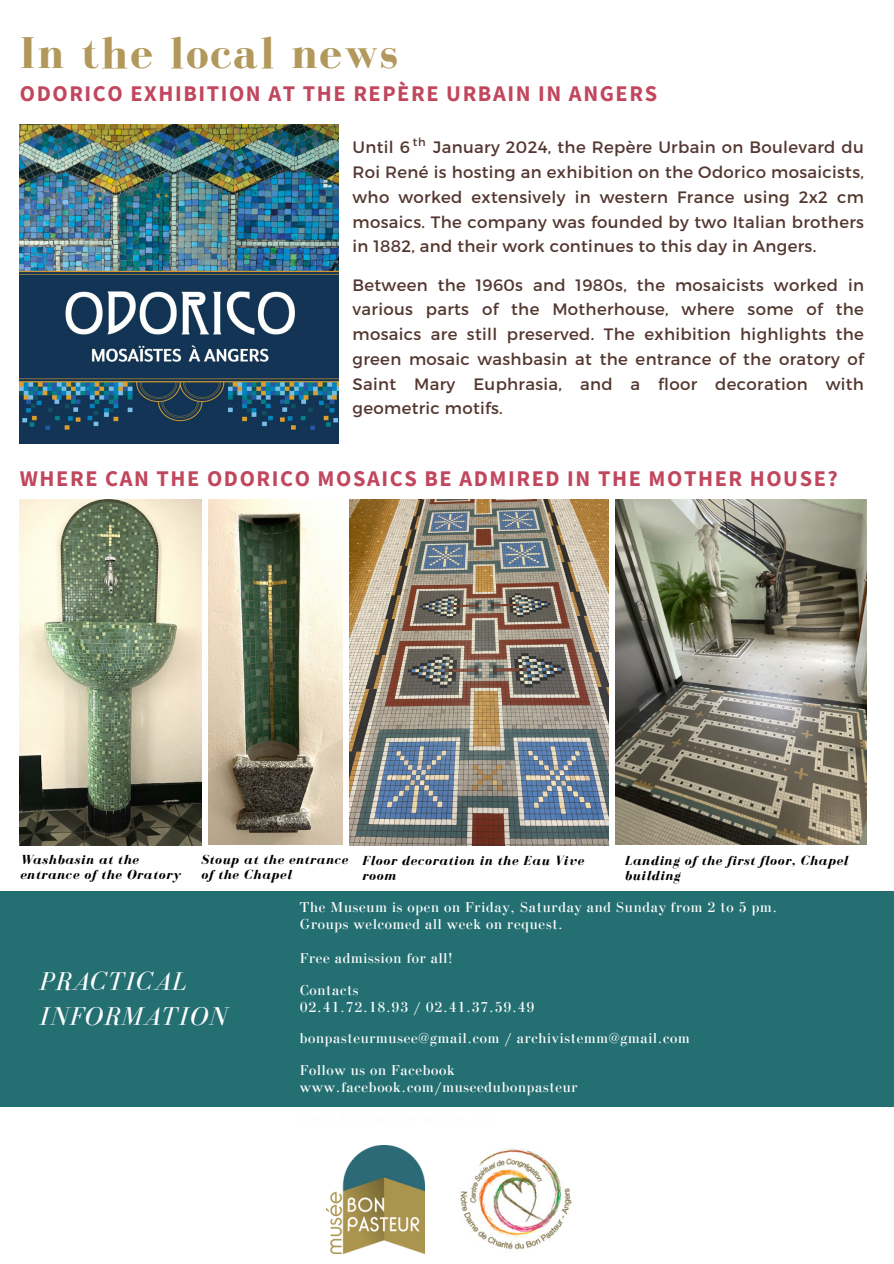
<style>
.page{position:relative;width:894px;height:1264px;background:#fff}
.page>*{position:absolute;margin:0;border:0;box-sizing:border-box;transform-origin:0 0}
.t1{font:700 45.75px "Bodoni FLF";letter-spacing:.05em;color:#b2995b}
.t2{font:italic 26.4px "Bodoni FLF";letter-spacing:.04em;color:#fdfdfd}
.t3{font:700 22.35px "Source Sans Pro";letter-spacing:.07em;color:#c1475e}
.t4{font:16.5px/24.8px "Montserrat";letter-spacing:.02em;color:#533730;text-align:justify}
.t5{font:15.15px "Bodoni";letter-spacing:.05em;color:#fdfdfd}
.t6{font:italic 700 13.5px/15.8px "Bodoni FLF";letter-spacing:.05em;color:#000}
.t7{font:11.4px "Montserrat";color:#533730}
</style>
<div class="page">
<img style="left:326px;top:1145px;width:98px;height:108px">
<img style="left:460px;top:1148px;width:112px;height:102px">
<div style="left:0;top:891px;width:893px;height:215px;background:#246f72"></div>
<img style="left:20px;top:125px;width:318px;height:318px">
<img style="left:20px;top:500px;width:181px;height:345px">
<img style="left:349px;top:500px;width:259px;height:345px">
<img style="left:615px;top:499px;width:251px;height:345px">
<img style="left:208px;top:499px;width:134px;height:345px">
<p class="t1" style="left:20px;top:28px;width:379px">In the local news</p>
<p class="t3" style="left:20px;top:79px;width:638px">ODORICO EXHIBITION AT THE REPÈRE URBAIN IN ANGERS</p>
<p class="t7" style="left:412px;top:134px;width:14px">th</p>
<p class="t4" style="left:352px;top:134px;width:513px;text-indent:81px">January 2024, the Repère Urbain on Boulevard du Roi René is hosting an exhibition on the Odorico mosaicists, who worked extensively in western France using 2x2 cm mosaics. The company was founded by two Italian brothers in 1882, and their work continues to this day in Angers.</p>
<p class="t4" style="left:352px;top:271px;width:513px">Between the 1960s and 1980s, the mosaicists worked in various parts of the Motherhouse, where some of the mosaics are still preserved. The exhibition highlights the green mosaic washbasin at the entrance of the oratory of Saint Mary Euphrasia, and a floor decoration with geometric motifs.</p>
<p class="t4" style="left:352px;top:134px;width:59px">Until 6</p>
<p class="t3" style="left:20px;top:464px;width:819px">WHERE CAN THE ODORICO MOSAICS BE ADMIRED IN THE MOTHER HOUSE?</p>
<p class="t6" style="left:20px;top:851px;width:162px">Washbasin at the entrance of the Oratory</p>
<p class="t6" style="left:362px;top:852px;width:223px">Floor decoration in the Eau Vive room</p>
<p class="t6" style="left:624px;top:852px;width:225px">Landing of the first floor, Chapel building</p>
<p class="t6" style="left:201px;top:851px;width:148px">Stoup at the entrance of the Chapel</p>
<p class="t2" style="left:39px;top:966px;width:149px">PRACTICAL</p>
<p class="t2" style="left:39px;top:1001px;width:189px">INFORMATION</p>
<p class="t5" style="left:299px;top:897px;width:479px">The Museum is open on Friday, Saturday and Sunday from 2 to 5 pm.</p>
<p class="t5" style="left:299px;top:914px;width:264px">Groups welcomed all week on request.</p>
<p class="t5" style="left:299px;top:949px;width:154px">Free admission for all!</p>
<p class="t5" style="left:299px;top:980px;width:60px">Contacts</p>
<p class="t5" style="left:299px;top:997px;width:236px">02.41.72.18.93 / 02.41.37.59.49</p>
<p class="t5" style="left:299px;top:1029px;width:391px">bonpasteurmusee@gmail.com / archivistemm@gmail.com</p>
<p class="t5" style="left:299px;top:1060px;width:157px">Follow us on Facebook</p>
<p class="t5" style="left:299px;top:1077px;width:279px">www.facebook.com/museedubonpasteur</p>
</div>
